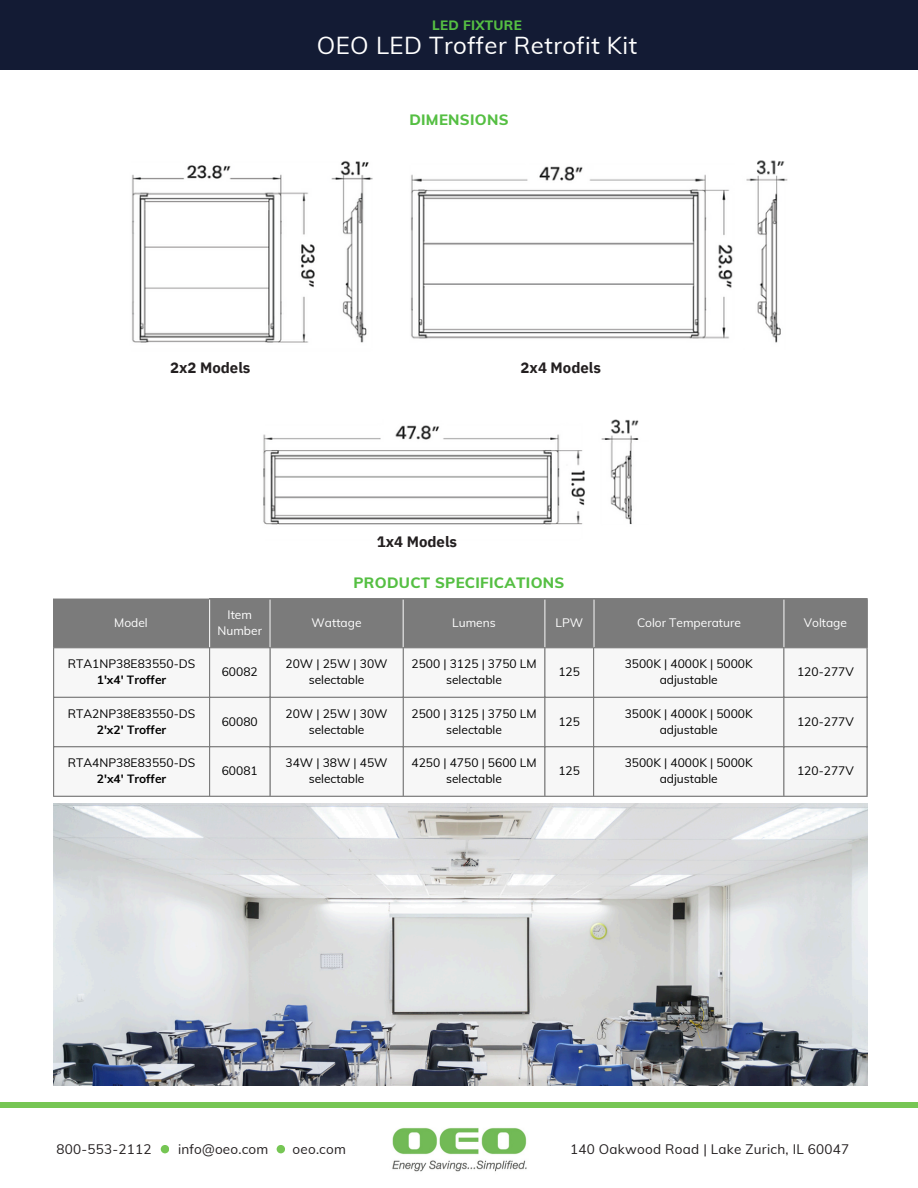
<style>
.page{position:relative;width:918px;height:1188px;background:#fff}
.page>*{position:absolute;margin:0;border:0;box-sizing:border-box;transform-origin:0 0}
.t1{font:24px "Muli";letter-spacing:.02em;color:#fff}
.t2{font:800 15px "Muli";letter-spacing:.02em;color:#55bf43}
.t3{font:700 15px "IBM Plex Sans";color:#231f20}
.t4{font:13.5px "Muli";letter-spacing:.02em;color:#221e1f}
.t5{font:13.5px "Muli";letter-spacing:.015em;color:#231f20}
.t6{font:800 13.5px "Muli";letter-spacing:.02em;color:#55bf43}
.t7{font:12px "Muli";color:#000}
.t8{font:12px/16px "Muli";color:#fff;text-align:center}
.t9{font:700 12px "Muli";color:#000}
</style>
<div class="page">
<img style="left:392px;top:1127px;width:135px;height:45px">
<div style="left:161px;top:1145px;width:8px;height:8px;background:#76c654;border-radius:50%"></div>
<div style="left:277px;top:1145px;width:8px;height:8px;background:#76c654;border-radius:50%"></div>
<div style="left:0;top:1103px;width:918px;height:5px;background:#76c654"></div>
<div style="left:0;top:0;width:918px;height:70px;background:#131b34"></div>
<svg style="left:54px;top:648px;width:812px;height:148px"></svg>
<hr style="left:53px;top:648px;width:1px;height:148px;background:#7b7b7b">
<hr style="left:209px;top:648px;width:1px;height:148px;background:#7b7b7b">
<hr style="left:269px;top:648px;width:2px;height:148px;background:#7b7b7b">
<hr style="left:403px;top:648px;width:1px;height:148px;background:#7b7b7b">
<hr style="left:544px;top:648px;width:1px;height:148px;background:#7b7b7b">
<hr style="left:593px;top:648px;width:1px;height:148px;background:#7b7b7b">
<hr style="left:783px;top:648px;width:1px;height:148px;background:#7b7b7b">
<hr style="left:866px;top:648px;width:2px;height:148px;background:#7b7b7b">
<hr style="left:53px;top:647px;width:815px;height:1px;background:#7b7b7b">
<hr style="left:53px;top:697px;width:815px;height:1px;background:#7b7b7b">
<hr style="left:53px;top:746px;width:815px;height:1px;background:#7b7b7b">
<hr style="left:53px;top:796px;width:815px;height:1px;background:#7b7b7b">
<div style="left:53px;top:599px;width:813px;height:48px;background:#7b7b7b"></div>
<hr style="left:209px;top:599px;width:1px;height:48px;background:#f3f3f3">
<hr style="left:269px;top:599px;width:2px;height:48px;background:#f3f3f3">
<hr style="left:403px;top:599px;width:1px;height:48px;background:#f3f3f3">
<hr style="left:544px;top:599px;width:1px;height:48px;background:#f3f3f3">
<hr style="left:594px;top:599px;width:1px;height:48px;background:#f3f3f3">
<hr style="left:783px;top:599px;width:1px;height:48px;background:#f3f3f3">
<hr style="left:866px;top:599px;width:2px;height:48px;background:#7b7b7b">
<hr style="left:209px;top:598px;width:659px;height:1px;background:#7b7b7b">
<img style="left:53px;top:804px;width:815px;height:282px">
<img style="left:263px;top:419px;width:376px;height:106px">
<img style="left:132px;top:160px;width:656px;height:183px">
<p class="t6" style="left:432px;top:16px;width:91px">LED FIXTURE</p>
<p class="t1" style="left:317px;top:30px;width:322px">OEO LED Troffer Retrofit Kit</p>
<p class="t2" style="left:409px;top:110px;width:101px">DIMENSIONS</p>
<p class="t3" style="left:170px;top:358px;width:82px">2x2 Models</p>
<p class="t3" style="left:521px;top:358px;width:82px">2x4 Models</p>
<p class="t3" style="left:377px;top:532px;width:82px">1x4 Models</p>
<p class="t2" style="left:354px;top:573px;width:212px">PRODUCT SPECIFICATIONS</p>
<p class="t8" style="left:114px;top:614px;width:35px">Model</p>
<p class="t8" style="left:218px;top:607px;width:46px">Item<br>Number</p>
<p class="t8" style="left:312px;top:615px;width:51px">Wattage</p>
<p class="t8" style="left:452px;top:615px;width:45px">Lumens</p>
<p class="t8" style="left:556px;top:615px;width:29px">LPW</p>
<p class="t8" style="left:637px;top:615px;width:105px">Color Temperature</p>
<p class="t8" style="left:804px;top:615px;width:45px">Voltage</p>
<h3 class="t7" style="left:68px;top:656px;width:129px">RTA1NP38E83550-DS</h3>
<p class="t9" style="left:97px;top:672px;width:71px">1'x4' Troffer</p>
<h3 class="t7" style="left:222px;top:664px;width:38px">60082</h3>
<h2 class="t7" style="left:286px;top:656px;width:104px">20W | 25W | 30W</h2>
<p class="t7" style="left:309px;top:672px;width:57px">selectable</p>
<p class="t7" style="left:412px;top:656px;width:127px">2500 | 3125 | 3750 LM</p>
<p class="t7" style="left:446px;top:672px;width:57px">selectable</p>
<p class="t7" style="left:558px;top:664px;width:23px">125</p>
<p class="t7" style="left:625px;top:656px;width:130px">3500K | 4000K | 5000K</p>
<p class="t7" style="left:660px;top:672px;width:60px">adjustable</p>
<p class="t7" style="left:797px;top:664px;width:58px">120-277V</p>
<p class="t7" style="left:68px;top:706px;width:129px">RTA2NP38E83550-DS</p>
<p class="t9" style="left:97px;top:722px;width:71px">2'x2' Troffer</p>
<p class="t7" style="left:222px;top:714px;width:38px">60080</p>
<p class="t7" style="left:286px;top:706px;width:104px">20W | 25W | 30W</p>
<p class="t7" style="left:309px;top:722px;width:57px">selectable</p>
<p class="t7" style="left:412px;top:706px;width:127px">2500 | 3125 | 3750 LM</p>
<p class="t7" style="left:446px;top:722px;width:57px">selectable</p>
<p class="t7" style="left:558px;top:714px;width:23px">125</p>
<p class="t7" style="left:625px;top:706px;width:130px">3500K | 4000K | 5000K</p>
<p class="t7" style="left:660px;top:722px;width:60px">adjustable</p>
<p class="t7" style="left:797px;top:714px;width:58px">120-277V</p>
<p class="t7" style="left:68px;top:755px;width:129px">RTA4NP38E83550-DS</p>
<p class="t9" style="left:97px;top:771px;width:71px">2'x4' Troffer</p>
<p class="t7" style="left:222px;top:763px;width:38px">60081</p>
<p class="t7" style="left:286px;top:755px;width:104px">34W | 38W | 45W</p>
<p class="t7" style="left:309px;top:771px;width:57px">selectable</p>
<p class="t7" style="left:412px;top:755px;width:127px">4250 | 4750 | 5600 LM</p>
<p class="t7" style="left:446px;top:771px;width:57px">selectable</p>
<p class="t7" style="left:558px;top:763px;width:23px">125</p>
<p class="t7" style="left:625px;top:755px;width:130px">3500K | 4000K | 5000K</p>
<p class="t7" style="left:660px;top:771px;width:60px">adjustable</p>
<p class="t7" style="left:797px;top:763px;width:58px">120-277V</p>
<h3 class="t4" style="left:56px;top:1140px;width:97px">800-553-2112</h3>
<h2 class="t5" style="left:178px;top:1140px;width:92px">info@oeo.com</h2>
<h1 class="t5" style="left:293px;top:1140px;width:55px">oeo.com</h1>
<p class="t4" style="left:570px;top:1140px;width:281px">140 Oakwood Road | Lake Zurich, IL 60047</p>
</div>
